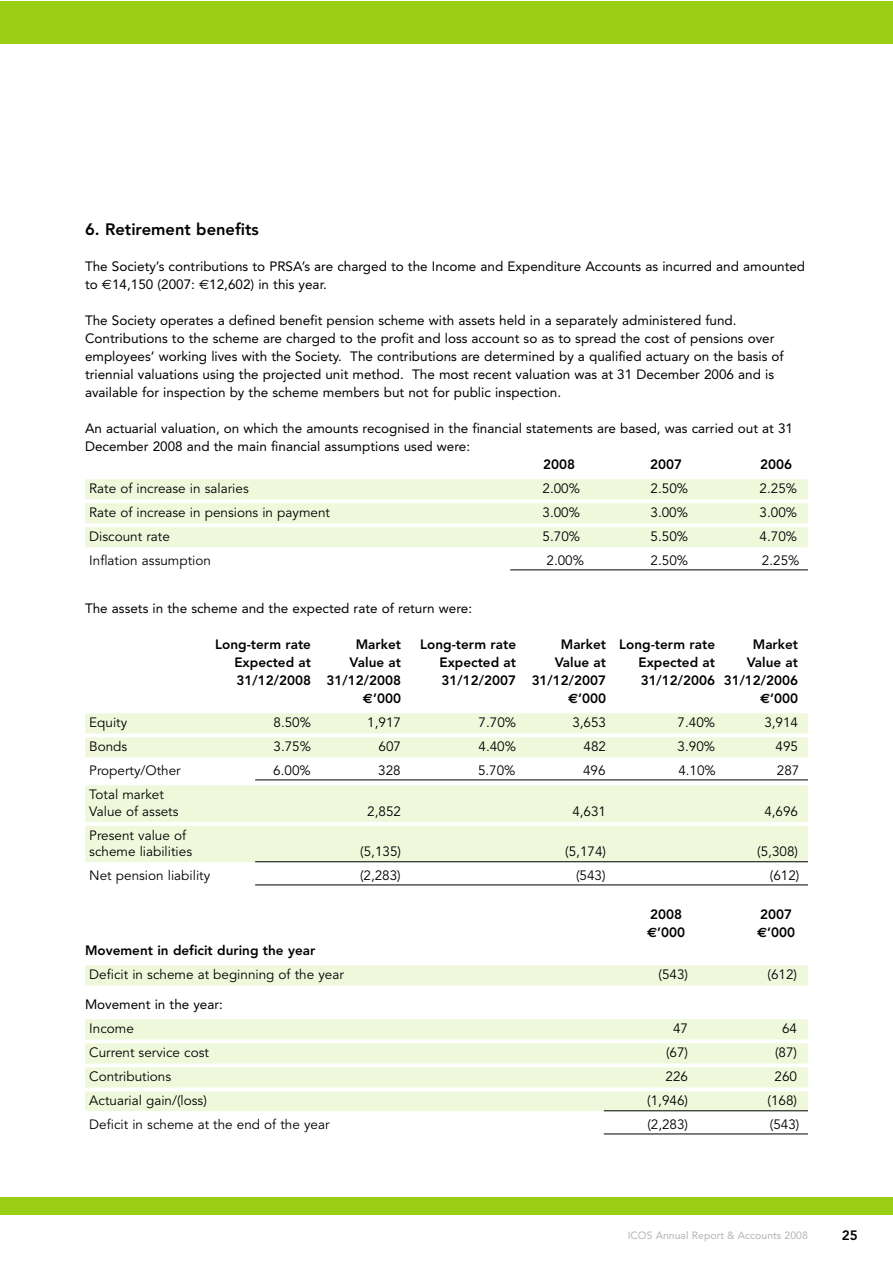
<style>
.page{position:relative;width:893px;height:1263px;background:#fff}
.page>*{position:absolute;margin:0;border:0;box-sizing:border-box;transform-origin:0 0}
.t1{font:800 16.5px "Avenir";color:#000}
.t2{font:13.5px/18px "Avenir";color:#000}
.t3{font:13.5px/16.5px "Avenir";color:#000}
.t4{font:800 13.5px "Avenir";color:#000}
.t5{font:10.5px "Avenir";color:#b3b3b3}
.s1{font-family:"Euro Sans"}
.s2{font-family:"Euro Sans";font-weight:700}
</style>
<div class="page">
<div style="left:0;top:1px;width:893px;height:43px;background:#9acf16"></div>
<div style="left:85px;top:479px;width:723px;height:12px;background:#f0f8dc"></div>
<div style="left:85px;top:487px;width:723px;height:12px;background:#f0f8dc"></div>
<div style="left:85px;top:503px;width:723px;height:12px;background:#f0f8dc"></div>
<div style="left:85px;top:511px;width:723px;height:12px;background:#f0f8dc"></div>
<div style="left:85px;top:527px;width:723px;height:12px;background:#f0f8dc"></div>
<div style="left:85px;top:535px;width:723px;height:12px;background:#f0f8dc"></div>
<hr style="left:510px;top:570px;width:298px;height:1px;background:#000">
<div style="left:85px;top:713px;width:723px;height:12px;background:#f0f8dc"></div>
<div style="left:85px;top:721px;width:723px;height:12px;background:#f0f8dc"></div>
<div style="left:85px;top:737px;width:723px;height:12px;background:#f0f8dc"></div>
<div style="left:85px;top:745px;width:723px;height:12px;background:#f0f8dc"></div>
<hr style="left:255px;top:780px;width:553px;height:1px;background:#000">
<div style="left:85px;top:785px;width:723px;height:12px;background:#f0f8dc"></div>
<div style="left:85px;top:793px;width:723px;height:12px;background:#f0f8dc"></div>
<div style="left:85px;top:802px;width:723px;height:12px;background:#f0f8dc"></div>
<div style="left:85px;top:810px;width:723px;height:12px;background:#f0f8dc"></div>
<div style="left:85px;top:826px;width:723px;height:12px;background:#f0f8dc"></div>
<div style="left:85px;top:834px;width:723px;height:12px;background:#f0f8dc"></div>
<div style="left:85px;top:842px;width:723px;height:20px;background:#f0f8dc"></div>
<hr style="left:255px;top:861px;width:553px;height:1px;background:#000">
<hr style="left:255px;top:885px;width:553px;height:1px;background:#000">
<div style="left:85px;top:965px;width:723px;height:12px;background:#f0f8dc"></div>
<div style="left:85px;top:973px;width:723px;height:12px;background:#f0f8dc"></div>
<div style="left:85px;top:1019px;width:723px;height:12px;background:#f0f8dc"></div>
<div style="left:85px;top:1027px;width:723px;height:12px;background:#f0f8dc"></div>
<div style="left:85px;top:1043px;width:723px;height:12px;background:#f0f8dc"></div>
<div style="left:85px;top:1051px;width:723px;height:12px;background:#f0f8dc"></div>
<div style="left:85px;top:1067px;width:723px;height:12px;background:#f0f8dc"></div>
<div style="left:85px;top:1075px;width:723px;height:12px;background:#f0f8dc"></div>
<div style="left:85px;top:1091px;width:723px;height:20px;background:#f0f8dc"></div>
<hr style="left:604px;top:1110px;width:204px;height:1px;background:#000">
<hr style="left:604px;top:1134px;width:204px;height:1px;background:#000">
<div style="left:0;top:1197px;width:893px;height:18px;background:#9acf16"></div>
<p class="t1" style="left:85px;top:223px;width:175px">6. Retirement benefits</p>
<p class="t2" style="left:85px;top:259px;width:722px">The Society’s contributions to PRSA’s are charged to the Income and Expenditure Accounts as incurred and amounted to <span class="s1">€</span>14,150 (2007: <span class="s1">€</span>12,602) in this year.</p>
<p class="t2" style="left:85px;top:313px;width:700px">The Society operates a defined benefit pension scheme with assets held in a separately administered fund.<br>Contributions to the scheme are charged to the profit and loss account so as to spread the cost of pensions over employees’ working lives with the Society. The contributions are determined by a qualified actuary on the basis of triennial valuations using the projected unit method. The most recent valuation was at 31 December 2006 and is available for inspection by the scheme members but not for public inspection.</p>
<p class="t2" style="left:85px;top:421px;width:710px">An actuarial valuation, on which the amounts recognised in the financial statements are based, was carried out at 31<br>December 2008 and the main financial assumptions used were:</p>
<p class="t4" style="left:543px;top:459px;width:33px">2008</p>
<p class="t4" style="left:650px;top:459px;width:33px">2007</p>
<p class="t4" style="left:760px;top:459px;width:33px">2006</p>
<p class="t3" style="left:89px;top:482px;width:161px">Rate of increase in salaries</p>
<p class="t3" style="left:543px;top:482px;width:39px">2.00%</p>
<p class="t3" style="left:651px;top:482px;width:39px">2.50%</p>
<p class="t3" style="left:760px;top:482px;width:39px">2.25%</p>
<p class="t3" style="left:89px;top:506px;width:242px">Rate of increase in pensions in payment</p>
<p class="t3" style="left:543px;top:506px;width:39px">3.00%</p>
<p class="t3" style="left:651px;top:506px;width:39px">3.00%</p>
<p class="t3" style="left:760px;top:506px;width:39px">3.00%</p>
<p class="t3" style="left:89px;top:530px;width:82px">Discount rate</p>
<p class="t3" style="left:543px;top:530px;width:39px">5.70%</p>
<p class="t3" style="left:651px;top:530px;width:39px">5.50%</p>
<p class="t3" style="left:760px;top:530px;width:39px">4.70%</p>
<p class="t3" style="left:89px;top:554px;width:123px">Inflation assumption</p>
<p class="t3" style="left:547px;top:554px;width:39px">2.00%</p>
<p class="t3" style="left:651px;top:554px;width:39px">2.50%</p>
<p class="t3" style="left:762px;top:554px;width:39px">2.25%</p>
<p class="t2" style="left:85px;top:601px;width:389px">The assets in the scheme and the expected rate of return were:</p>
<p class="t4" style="left:215px;top:639px;width:97px">Long-term rate</p>
<p class="t4" style="left:356px;top:639px;width:47px">Market</p>
<p class="t4" style="left:420px;top:639px;width:97px">Long-term rate</p>
<p class="t4" style="left:561px;top:639px;width:156px">Market Long-term rate</p>
<p class="t4" style="left:753px;top:639px;width:47px">Market</p>
<p class="t4" style="left:234px;top:657px;width:78px">Expected at</p>
<p class="t4" style="left:350px;top:657px;width:53px">Value at</p>
<p class="t4" style="left:439px;top:657px;width:78px">Expected at</p>
<p class="t4" style="left:555px;top:657px;width:53px">Value at</p>
<p class="t4" style="left:638px;top:657px;width:78px">Expected at</p>
<p class="t4" style="left:747px;top:657px;width:53px">Value at</p>
<p class="t4" style="left:237px;top:675px;width:166px">31/12/2008 31/12/2008</p>
<p class="t4" style="left:442px;top:675px;width:166px">31/12/2007 31/12/2007</p>
<p class="t4" style="left:641px;top:675px;width:159px">31/12/2006 31/12/2006</p>
<p class="t4" style="left:363px;top:693px;width:40px"><span class="s2">€</span>’000</p>
<p class="t4" style="left:568px;top:693px;width:40px"><span class="s2">€</span>’000</p>
<p class="t4" style="left:760px;top:693px;width:40px"><span class="s2">€</span>’000</p>
<p class="t3" style="left:89px;top:716px;width:39px">Equity</p>
<p class="t3" style="left:274px;top:716px;width:39px">8.50%</p>
<p class="t3" style="left:367px;top:716px;width:35px">1,917</p>
<p class="t3" style="left:479px;top:716px;width:39px">7.70%</p>
<p class="t3" style="left:572px;top:716px;width:35px">3,653</p>
<p class="t3" style="left:678px;top:716px;width:39px">7.40%</p>
<p class="t3" style="left:764px;top:716px;width:35px">3,914</p>
<p class="t3" style="left:89px;top:740px;width:40px">Bonds</p>
<p class="t3" style="left:274px;top:740px;width:39px">3.75%</p>
<p class="t3" style="left:379px;top:740px;width:24px">607</p>
<p class="t3" style="left:479px;top:740px;width:39px">4.40%</p>
<p class="t3" style="left:584px;top:740px;width:24px">482</p>
<p class="t3" style="left:678px;top:740px;width:39px">3.90%</p>
<p class="t3" style="left:776px;top:740px;width:24px">495</p>
<p class="t3" style="left:89px;top:764px;width:93px">Property/Other</p>
<p class="t3" style="left:273px;top:764px;width:39px">6.00%</p>
<p class="t3" style="left:378px;top:764px;width:24px">328</p>
<p class="t3" style="left:478px;top:764px;width:39px">5.70%</p>
<p class="t3" style="left:583px;top:764px;width:24px">496</p>
<p class="t3" style="left:678px;top:764px;width:39px">4.10%</p>
<p class="t3" style="left:777px;top:764px;width:24px">287</p>
<p class="t3" style="left:89px;top:788px;width:91px">Total market<br>Value of assets</p>
<p class="t3" style="left:367px;top:804px;width:35px">2,852</p>
<p class="t3" style="left:572px;top:804px;width:35px">4,631</p>
<p class="t3" style="left:764px;top:804px;width:35px">4,696</p>
<p class="t3" style="left:89px;top:828px;width:104px">Present value of scheme liabilities</p>
<p class="t3" style="left:360px;top:845px;width:42px">(5,135)</p>
<p class="t3" style="left:565px;top:845px;width:42px">(5,174)</p>
<p class="t3" style="left:757px;top:845px;width:42px">(5,308)</p>
<p class="t3" style="left:89px;top:869px;width:122px">Net pension liability</p>
<p class="t3" style="left:360px;top:869px;width:42px">(2,283)</p>
<p class="t3" style="left:576px;top:869px;width:31px">(543)</p>
<p class="t3" style="left:770px;top:869px;width:31px">(612)</p>
<p class="t4" style="left:650px;top:909px;width:33px">2008</p>
<p class="t4" style="left:760px;top:909px;width:33px">2007</p>
<p class="t4" style="left:647px;top:927px;width:40px"><span class="s2">€</span>’000</p>
<p class="t4" style="left:757px;top:927px;width:40px"><span class="s2">€</span>’000</p>
<p class="t4" style="left:85px;top:945px;width:232px">Movement in deficit during the year</p>
<p class="t3" style="left:89px;top:968px;width:256px">Deficit in scheme at beginning of the year</p>
<p class="t3" style="left:659px;top:968px;width:31px">(543)</p>
<p class="t3" style="left:768px;top:968px;width:31px">(612)</p>
<p class="t2" style="left:85px;top:997px;width:139px">Movement in the year:</p>
<p class="t3" style="left:89px;top:1022px;width:46px">Income</p>
<p class="t3" style="left:673px;top:1022px;width:17px">47</p>
<p class="t3" style="left:782px;top:1022px;width:17px">64</p>
<p class="t3" style="left:89px;top:1046px;width:121px">Current service cost</p>
<p class="t3" style="left:666px;top:1046px;width:24px">(67)</p>
<p class="t3" style="left:775px;top:1046px;width:24px">(87)</p>
<p class="t3" style="left:89px;top:1070px;width:83px">Contributions</p>
<p class="t3" style="left:666px;top:1070px;width:24px">226</p>
<p class="t3" style="left:775px;top:1070px;width:24px">260</p>
<p class="t3" style="left:89px;top:1094px;width:119px">Actuarial gain/(loss)</p>
<p class="t3" style="left:647px;top:1094px;width:42px">(1,946)</p>
<p class="t3" style="left:768px;top:1094px;width:31px">(168)</p>
<p class="t3" style="left:89px;top:1118px;width:242px">Deficit in scheme at the end of the year</p>
<p class="t3" style="left:647px;top:1118px;width:42px">(2,283)</p>
<p class="t3" style="left:770px;top:1118px;width:31px">(543)</p>
<p class="t5" style="left:628px;top:1230px;width:182px">ICOS Annual Report &amp; Accounts 2008</p>
<p class="t4" style="left:842px;top:1229px;width:17px">25</p>
</div>
